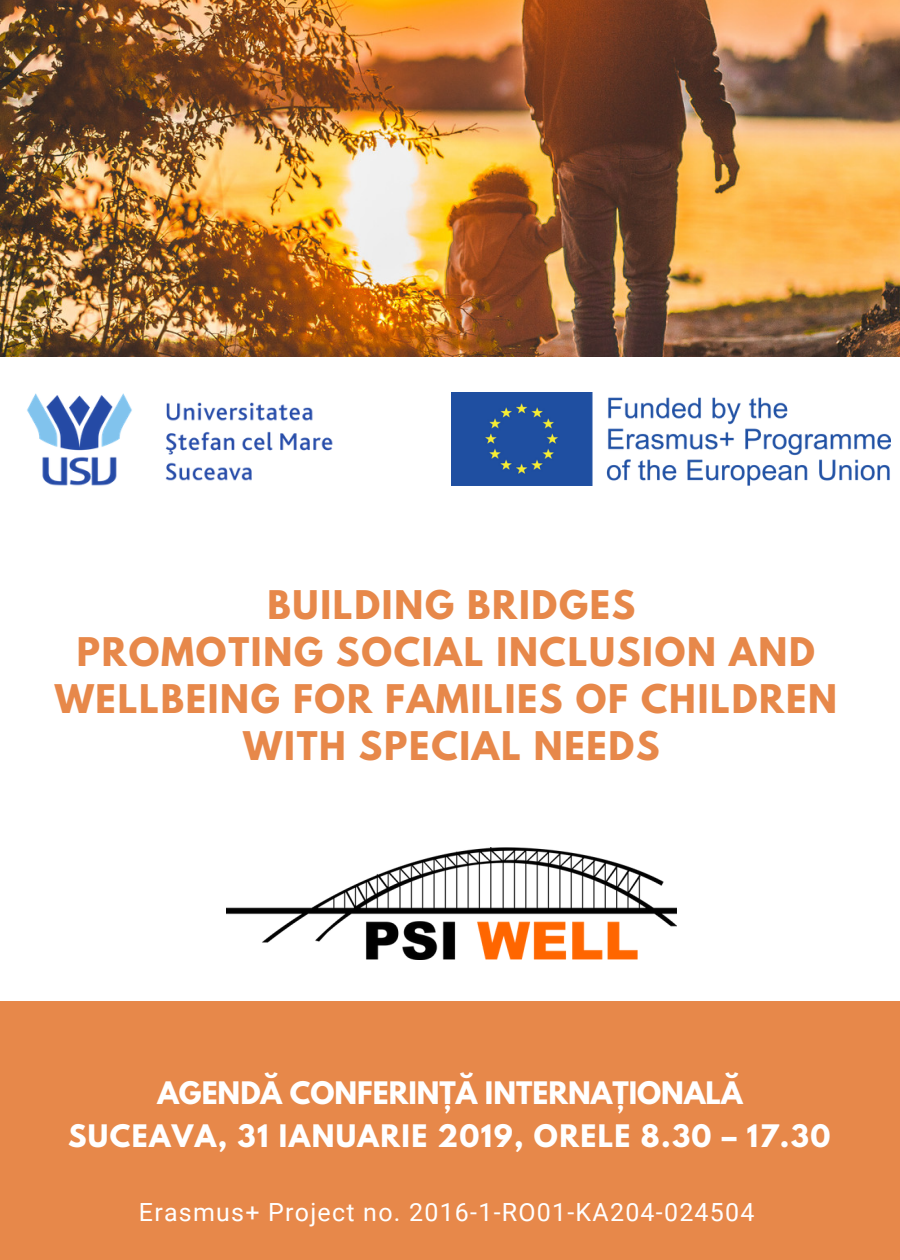
<style>
.page{position:relative;width:900px;height:1260px;background:#fff}
.page>*{position:absolute;margin:0;border:0;box-sizing:border-box;transform-origin:0 0}
.t1{font:700 35px/47px "League Spartan";letter-spacing:.05em;color:#e7884a;text-align:center}
.t2{font:700 27.5px/43px "League Spartan";color:#fff;text-align:center}
.t3{font:25px "Roboto";letter-spacing:.05em;color:#fff}
</style>
<div class="page">
<img style="left:0;top:0;width:900px;height:357px">
<div style="left:0;top:1001px;width:900px;height:259px;background:#e7884a"></div>
<img style="left:27px;top:393px;width:306px;height:93px">
<img style="left:227px;top:847px;width:450px;height:113px">
<img style="left:451px;top:392px;width:439px;height:94px">
<p class="t1" style="left:55px;top:586px;width:784px">BUILDING BRIDGES<br>PROMOTING SOCIAL INCLUSION AND<br>WELLBEING FOR FAMILIES OF CHILDREN<br>WITH SPECIAL NEEDS</p>
<p class="t2" style="left:68px;top:1075px;width:764px">AGENDĂ CONFERINȚĂ INTERNAȚIONALĂ<br>SUCEAVA, 31 IANUARIE 2019, ORELE 8.30 – 17.30</p>
<p class="t3" style="left:139px;top:1197px;width:617px">Erasmus+ Project no. 2016-1-RO01-KA204-024504</p>
</div>
